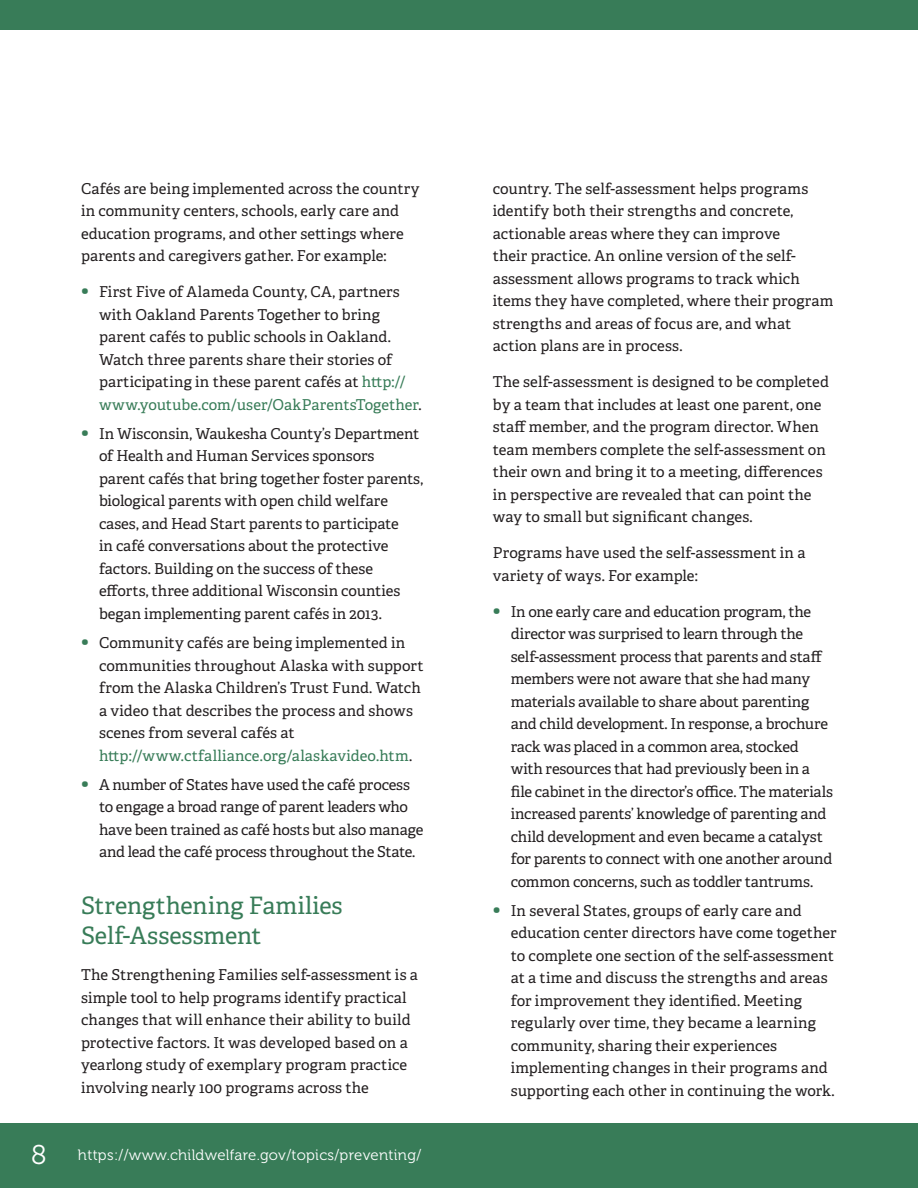
<style>
.page{position:relative;width:918px;height:1188px;background:#fff}
.page>*{position:absolute;margin:0;border:0;box-sizing:border-box;transform-origin:0 0}
.t1{font:24px/30px "Adelle PE";color:#387c58}
.t2{font:15px/22.5px "Adelle PE";letter-spacing:-.005em;color:#231f20}
.t3{font:15px "Museo 300";letter-spacing:.02em;color:#fff}
.s1{font-size:21px;color:#387c58}
.s2{color:#387c58}
.s3{font-size:27px}
</style>
<div class="page">
<div style="left:0;top:1123px;width:918px;height:65px;background:#387c58"></div>
<div style="left:0;top:0;width:918px;height:29px;background:#387c58"></div>
<p class="t2" style="left:81px;top:176px;width:340px">Cafés are being implemented across the country in community centers, schools, early care and education programs, and other settings where parents and caregivers gather. For example:</p>
<p class="t2" style="left:99px;top:280px;width:324px;text-indent:-18px"><span class="s1">•</span> First Five of Alameda County, CA, partners with Oakland Parents Together to bring parent cafés to public schools in Oakland.<br>Watch three parents share their stories of participating in these parent cafés at <span class="s2">http:// www.youtube.com/user/OakParentsTogether</span>.</p>
<p class="t2" style="left:99px;top:422px;width:326px;text-indent:-18px"><span class="s1">•</span> In Wisconsin, Waukesha County’s Department of Health and Human Services sponsors parent cafés that bring together foster parents, biological parents with open child welfare cases, and Head Start parents to participate<br>in café conversations about the protective factors. Building on the success of these efforts, three additional Wisconsin counties began implementing parent cafés in 2013.</p>
<p class="t2" style="left:99px;top:631px;width:326px;text-indent:-18px"><span class="s1">•</span> Community cafés are being implemented in communities throughout Alaska with support from the Alaska Children’s Trust Fund. Watch a video that describes the process and shows scenes from several cafés at <span class="s2">http://www.ctfalliance.org/alaskavideo.htm</span>.</p>
<p class="t2" style="left:99px;top:773px;width:326px;text-indent:-18px"><span class="s1">•</span> A number of States have used the café process to engage a broad range of parent leaders who have been trained as café hosts but also manage and lead the café process throughout the State.</p>
<h3 class="t1" style="left:81px;top:890px;width:263px">Strengthening Families<br>Self-Assessment</h3>
<p class="t2" style="left:81px;top:963px;width:339px">The Strengthening Families self-assessment is a simple tool to help programs identify practical changes that will enhance their ability to build protective factors. It was developed based on a yearlong study of exemplary program practice involving nearly 100 programs across the</p>
<p class="t3" style="left:31px;top:1146px;width:391px"><span class="s3">8</span> https://www.childwelfare.gov/topics/preventing/</p>
<p class="t2" style="left:493px;top:176px;width:342px">country. The self-assessment helps programs identify both their strengths and concrete, actionable areas where they can improve<br>their practice. An online version of the self&shy;assessment allows programs to track which items they have completed, where their program strengths and areas of focus are, and what action plans are in process.</p>
<p class="t2" style="left:493px;top:370px;width:338px">The self-assessment is designed to be completed by a team that includes at least one parent, one staff member, and the program director. When team members complete the self-assessment on their own and bring it to a meeting, differences in perspective are revealed that can point the way to small but significant changes.</p>
<p class="t2" style="left:493px;top:541px;width:314px">Programs have used the self-assessment in a variety of ways. For example:</p>
<p class="t2" style="left:511px;top:599px;width:324px;text-indent:-18px"><span class="s1">•</span> In one early care and education program, the director was surprised to learn through the self-assessment process that parents and staff members were not aware that she had many materials available to share about parenting and child development. In response, a brochure rack was placed in a common area, stocked with resources that had previously been in a file cabinet in the director’s office. The materials increased parents’ knowledge of parenting and child development and even became a catalyst for parents to connect with one another around common concerns, such as toddler tantrums.</p>
<p class="t2" style="left:511px;top:899px;width:327px;text-indent:-18px"><span class="s1">•</span> In several States, groups of early care and education center directors have come together to complete one section of the self-assessment at a time and discuss the strengths and areas for improvement they identified. Meeting regularly over time, they became a learning community, sharing their experiences implementing changes in their programs and supporting each other in continuing the work.</p>
</div>
